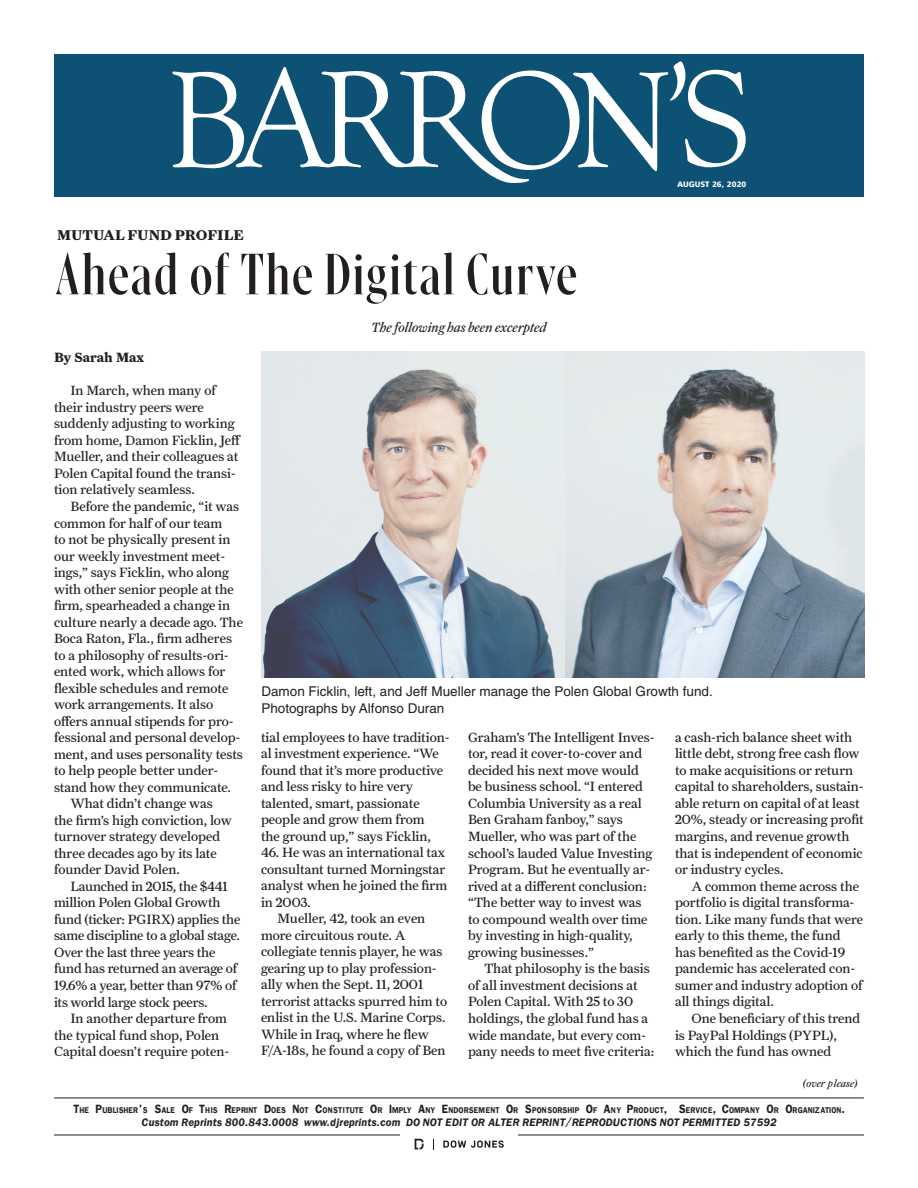
<style>
.page{position:relative;width:918px;height:1188px;background:#fff}
.page>*{position:absolute;margin:0;border:0;box-sizing:border-box;transform-origin:0 0}
.t1{font:54px "Gingrich Poster";letter-spacing:.05em;color:#231f20}
.t2{font:700 14.25px "Farnham Text";color:#231f20}
.t3{font:13.5px/16.5px "Farnham Text";color:#231f20}
.t4{font:13.5px/16.5px "B3 Helvetica";color:#231f20}
.t5{font:italic 13.5px "Farnham Text";color:#231f20}
.t6{font:700 13.5px "Farnham Text";color:#231f20}
.t7{font:italic 10.8px "B3 Franklin Gothic Demi";color:#231f20;scale:.96 1}
.t8{font:italic 10.5px "Farnham Text";color:#231f20}
.t9{font:8.4px "B3 Franklin Gothic Demi";letter-spacing:.005em;color:#231f20;scale:.9 1}
.t10{font:800 7.8px "B3 Humanist";color:#fff}
.t11{font:6.9px "Farnham Text";letter-spacing:.05em;color:#231f20}
.t12{font:700 6.9px "Farnham Text";color:#231f20}
.s1{font-size:12px}
</style>
<div class="page">
<div style="left:54px;top:54px;width:810px;height:143px;background:#0d5275"></div>
<svg style="left:172px;top:61px;width:574px;height:122px"></svg>
<hr style="left:54px;top:1135px;width:810px;height:1px;background:#231f20">
<hr style="left:54px;top:1098px;width:810px;height:1px;background:#231f20">
<div style="left:401px;top:1134px;width:117px;height:29px;background:#fff"></div>
<svg style="left:443px;top:1141px;width:61px;height:7px"></svg>
<svg style="left:415px;top:1139px;width:9px;height:10px"></svg>
<img style="left:261px;top:351px;width:603px;height:327px">
<p class="t2" style="left:57px;top:226px;width:188px">MUTUAL FUND PROFILE</p>
<h1 class="t1" style="left:56px;top:239px;width:523px">Ahead of The Digital Curve</h1>
<p class="t11" style="left:237px;top:277px;width:39px">BARRON’S</p>
<p class="t11" style="left:513px;top:277px;width:55px">August 31, 2020</p>
<p class="t12" style="left:561px;top:276px;width:10px">28</p>
<p class="t5" style="left:371px;top:319px;width:177px">The following has been excerpted</p>
<p class="t10" style="left:677px;top:179px;width:71px">AUGUST 26, 2020</p>
<p class="t6" style="left:54px;top:349px;width:92px">By Sarah Max</p>
<p class="t3" style="left:54px;top:382px;width:188px;text-indent:16px">In March, when many of their industry peers were suddenly adjusting to working from home, Damon Ficklin, Jeff<br>Mueller, and their colleagues at<br>Polen Capital found the transi&shy;tion relatively seamless.</p>
<p class="t3" style="left:70px;top:498px;width:170px">Before the pandemic, “it was</p>
<p class="t3" style="left:54px;top:514px;width:170px">common for half of our team</p>
<p class="t3" style="left:54px;top:531px;width:178px">to not be physically present in</p>
<p class="t3" style="left:54px;top:548px;width:173px">our weekly investment meet-</p>
<p class="t3" style="left:54px;top:564px;width:177px">ings,” says Ficklin, who along</p>
<p class="t3" style="left:54px;top:581px;width:181px">with other senior people at the</p>
<p class="t3" style="left:54px;top:597px;width:178px">firm, spearheaded a change in</p>
<p class="t3" style="left:54px;top:614px;width:190px">culture nearly a decade ago. The</p>
<p class="t3" style="left:54px;top:630px;width:180px">Boca Raton, Fla., firm adheres</p>
<p class="t3" style="left:54px;top:647px;width:176px">to a philosophy of results-ori-</p>
<p class="t3" style="left:54px;top:663px;width:173px">ented work, which allows for</p>
<p class="t3" style="left:54px;top:680px;width:176px">flexible schedules and remote</p>
<p class="t3" style="left:54px;top:696px;width:161px">work arrangements. It also</p>
<p class="t3" style="left:54px;top:713px;width:181px">offers annual stipends for pro-</p>
<p class="t3" style="left:54px;top:729px;width:188px">fessional and personal develop-</p>
<p class="t3" style="left:54px;top:746px;width:190px">ment, and uses personality tests</p>
<p class="t3" style="left:54px;top:762px;width:166px">to help people better under-</p>
<p class="t3" style="left:54px;top:779px;width:179px">stand how they communicate.</p>
<p class="t3" style="left:70px;top:795px;width:144px">What didn’t change was</p>
<p class="t3" style="left:54px;top:812px;width:179px">the firm’s high conviction, low</p>
<p class="t3" style="left:54px;top:828px;width:168px">turnover strategy developed</p>
<p class="t3" style="left:54px;top:845px;width:164px">three decades ago by its late</p>
<p class="t3" style="left:54px;top:861px;width:128px">founder David Polen.</p>
<p class="t3" style="left:70px;top:878px;width:159px">Launched in 2015, the $441</p>
<p class="t3" style="left:54px;top:894px;width:168px">million Polen Global Growth</p>
<p class="t3" style="left:54px;top:911px;width:188px">fund (ticker: PGIRX) applies the</p>
<p class="t3" style="left:54px;top:927px;width:188px">same discipline to a global stage.</p>
<p class="t3" style="left:54px;top:944px;width:163px">Over the last three years the</p>
<p class="t3" style="left:54px;top:960px;width:185px">fund has returned an average of</p>
<p class="t3" style="left:54px;top:977px;width:184px">19.6% a year, better than 97% of</p>
<p class="t3" style="left:54px;top:993px;width:155px">its world large stock peers.</p>
<p class="t3" style="left:70px;top:1010px;width:158px">In another departure from</p>
<p class="t3" style="left:54px;top:1027px;width:167px">the typical fund shop, Polen</p>
<p class="t3" style="left:54px;top:1043px;width:177px">Capital doesn’t require poten-</p>
<p class="t4" style="left:261px;top:683px;width:453px">Damon Ficklin, left, and Jeff Mueller manage the Polen Global Growth fund.<br>Photographs by Alfonso Duran</p>
<p class="t3" style="left:261px;top:729px;width:190px">tial employees to have tradition&shy;al investment experience. “We found that it’s more productive and less risky to hire very talented, smart, passionate people and grow them from<br>the ground up,” says Ficklin,</p>
<p class="t3" style="left:261px;top:844px;width:186px">46. He was an international tax</p>
<p class="t3" style="left:261px;top:861px;width:186px">consultant turned Morningstar</p>
<p class="t3" style="left:261px;top:877px;width:188px">analyst when he joined the firm</p>
<p class="t3" style="left:261px;top:894px;width:51px">in 2003.</p>
<p class="t3" style="left:278px;top:910px;width:149px">Mueller, 42, took an even</p>
<p class="t3" style="left:261px;top:927px;width:146px">more circuitous route. A</p>
<p class="t3" style="left:261px;top:943px;width:183px">collegiate tennis player, he was</p>
<p class="t3" style="left:261px;top:960px;width:177px">gearing up to play profession-</p>
<p class="t3" style="left:261px;top:976px;width:164px">ally when the Sept. 11, 2001</p>
<p class="t3" style="left:261px;top:993px;width:188px">terrorist attacks spurred him to</p>
<p class="t3" style="left:261px;top:1009px;width:186px">enlist in the U.S. Marine Corps.</p>
<p class="t3" style="left:261px;top:1026px;width:169px">While in Iraq, where he flew</p>
<p class="t3" style="left:261px;top:1042px;width:186px">F/A-18s, he found a copy of Ben</p>
<p class="t3" style="left:468px;top:729px;width:188px">Graham’s The Intelligent Inves&shy;tor, read it cover-to-cover and decided his next move would be business school. “I entered<br>Columbia University as a real<br>Ben Graham fanboy,” says<br>Mueller, who was part of the school’s lauded Value Investing<br>Program. But he eventually ar&shy;rived at a different conclusion: “The better way to invest was to compound wealth over time by investing in high-quality, growing businesses.”</p>
<p class="t3" style="left:468px;top:960px;width:188px;text-indent:16px">That philosophy is the basis of all investment decisions at<br>Polen Capital. With 25 to 30 holdings, the global fund has a wide mandate, but every com&shy;pany needs to meet five criteria:</p>
<p class="t3" style="left:675px;top:729px;width:190px">a cash-rich balance sheet with little debt, strong free cash flow to make acquisitions or return capital to shareholders, sustain&shy;able return on capital of at least<br>20%, steady or increasing profit margins, and revenue growth that is independent of economic or industry cycles.</p>
<p class="t3" style="left:675px;top:878px;width:190px;text-indent:16px">A common theme across the portfolio is digital transforma&shy;tion. Like many funds that were early to this theme, the fund has benefited as the Covid-19 pandemic has accelerated con&shy;sumer and industry adoption of all things digital.</p>
<p class="t3" style="left:675px;top:1010px;width:187px;text-indent:16px">One beneficiary of this trend is PayPal Holdings (PYPL), which the fund has owned</p>
<p class="t8" style="left:803px;top:1077px;width:56px">(over please)</p>
<p class="t9" style="left:73px;top:1105px;width:859px"><span class="s1">T</span>HE <span class="s1">P</span>UBLISHER<span class="s1">’</span>S <span class="s1">S</span>ALE <span class="s1">O</span>F <span class="s1">T</span>HIS <span class="s1">R</span>EPRINT <span class="s1">D</span>OES <span class="s1">N</span>OT <span class="s1">C</span>ONSTITUTE <span class="s1">O</span>R <span class="s1">I</span>MPLY <span class="s1">A</span>NY <span class="s1">E</span>NDORSEMENT <span class="s1">O</span>R <span class="s1">S</span>PONSORSHIP <span class="s1">O</span>F <span class="s1">A</span>NY <span class="s1">P</span>ROD UCT<span class="s1">, S</span>ERVICE<span class="s1">, C</span>OMPANY <span class="s1">O</span>R <span class="s1">O</span>RGANIZATION<span class="s1">.</span></p>
<p class="t7" style="left:142px;top:1116px;width:663px">Custom Reprints 800.843.0008 www.djreprints.com DO NOT EDIT OR ALTER REPRINT/REPRODUCTIONS NOT PERMITTED 57592</p>
</div>
